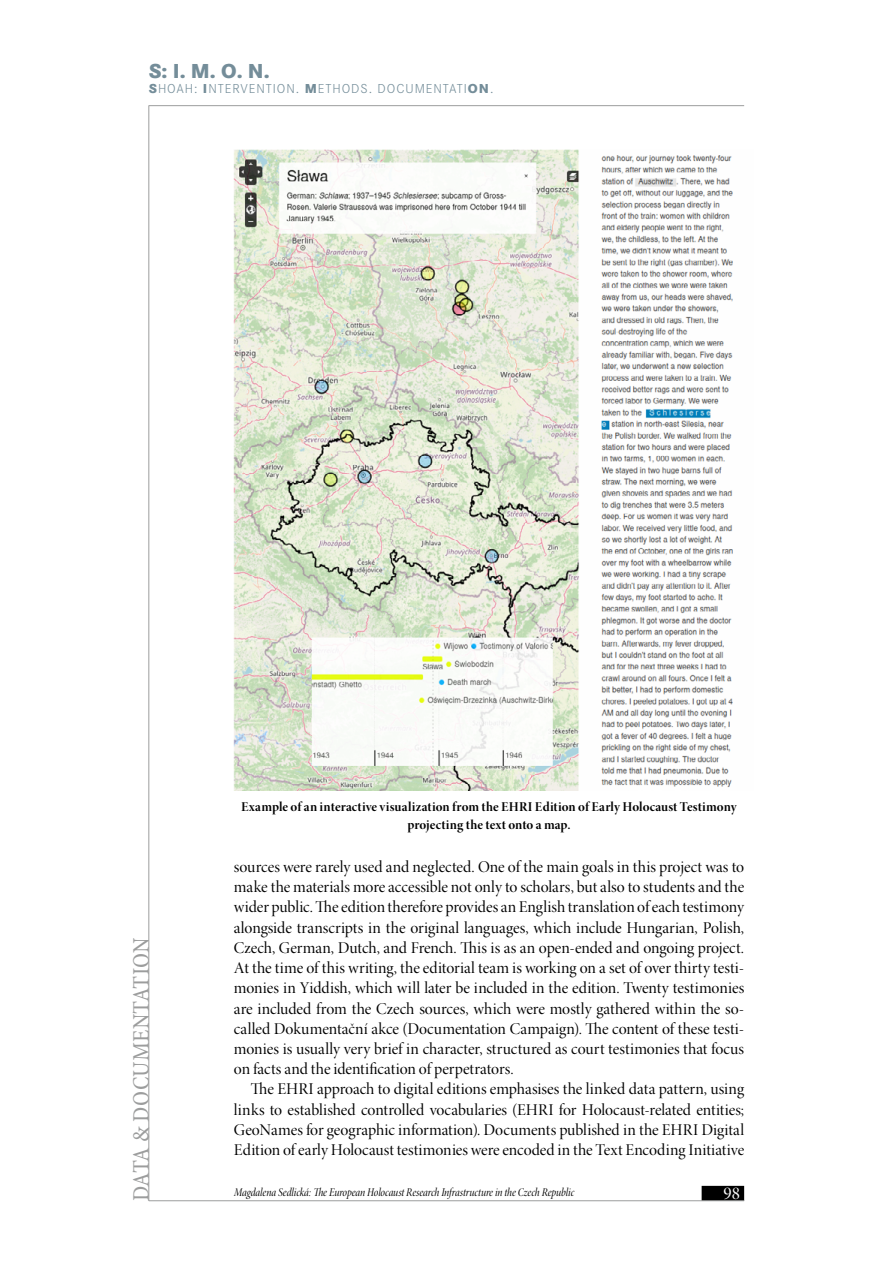
<style>
.page{position:relative;width:893px;height:1263px;background:#fff}
.page>*{position:absolute;margin:0;border:0;box-sizing:border-box;transform-origin:0 0}
.t1{font:condensed 24px "Minion Pro";color:#9c9d9d}
.t2{font:800 21px "Corporate S";color:#748d99}
.t3{font:18px "Minion Pro Disp";color:#fff}
.t4{font:16.5px/20.2px "Minion Pro Disp";color:#000;text-align:justify}
.t5{font:13.5px/18px "Minion Pro Bold Disp";letter-spacing:.005em;color:#000;text-align:center}
.t6{font:300 13.5px "Corporate S";letter-spacing:.07em;color:#748d99}
.t7{font:12px "Minion Pro Cn It Disp";color:#000}
.s1{font-weight:800}
</style>
<div class="page">
<div style="left:702px;top:1186px;width:42px;height:15px;background:#000"></div>
<hr style="left:149px;top:1200px;width:595px;height:1px;background:#9c9d9d">
<hr style="left:149px;top:105px;width:595px;height:1px;background:#9c9d9d">
<hr style="left:149px;top:105px;width:1px;height:1096px;background:#9c9d9d">
<img style="left:233px;top:149px;width:500px;height:642px">
<p class="t2" style="left:149px;top:58px;width:122px">S: I. M. O. N.</p>
<p class="t6" style="left:149px;top:81px;width:346px"><span class="s1">S</span>HOAH: <span class="s1">I</span>NTERVENTION. <span class="s1">M</span>ETHODS. DOCUMENTATI<span class="s1">ON</span>.</p>
<h1 class="t1" style="left:127px;top:1201px;width:265px;rotate:-90deg">DATA &amp; DOCUMENTATION</h1>
<p class="t5" style="left:241px;top:798px;width:497px">Example of an interactive visualization from the EHRI Edition of Early Holocaust Testimony projecting the text onto a map.</p>
<p class="t4" style="left:234px;top:857px;width:512px">sources were rarely used and neglected. One of the main goals in this project was to make the materials more accessible not only to scholars, but also to students and the wider public. The edition therefore provides an English translation of each testimony alongside transcripts in the original languages, which include Hungarian, Polish, Czech, German, Dutch, and French. This is as an open-ended and ongoing project.<br>At the time of this writing, the editorial team is working on a set of over thirty testi&shy;monies in Yiddish, which will later be included in the edition. Twenty testimonies are included from the Czech sources, which were mostly gathered within the so&shy;called Dokumentační akce (Documentation Campaign). The content of these testi&shy;monies is usually very brief in character, structured as court testimonies that focus on facts and the identification of perpetrators.</p>
<p class="t4" style="left:234px;top:1079px;width:512px;text-indent:17px">The EHRI approach to digital editions emphasises the linked data pattern, using links to established controlled vocabularies (EHRI for Holocaust-related entities; GeoNames for geographic information). Documents published in the EHRI Digital Edition of early Holocaust testimonies were encoded in the Text Encoding Initiative</p>
<p class="t7" style="left:234px;top:1185px;width:342px">Magdalena Sedlická: The European Holocaust Research Infrastructure in the Czech Republic</p>
<p class="t3" style="left:723px;top:1182px;width:18px">98</p>
</div>
